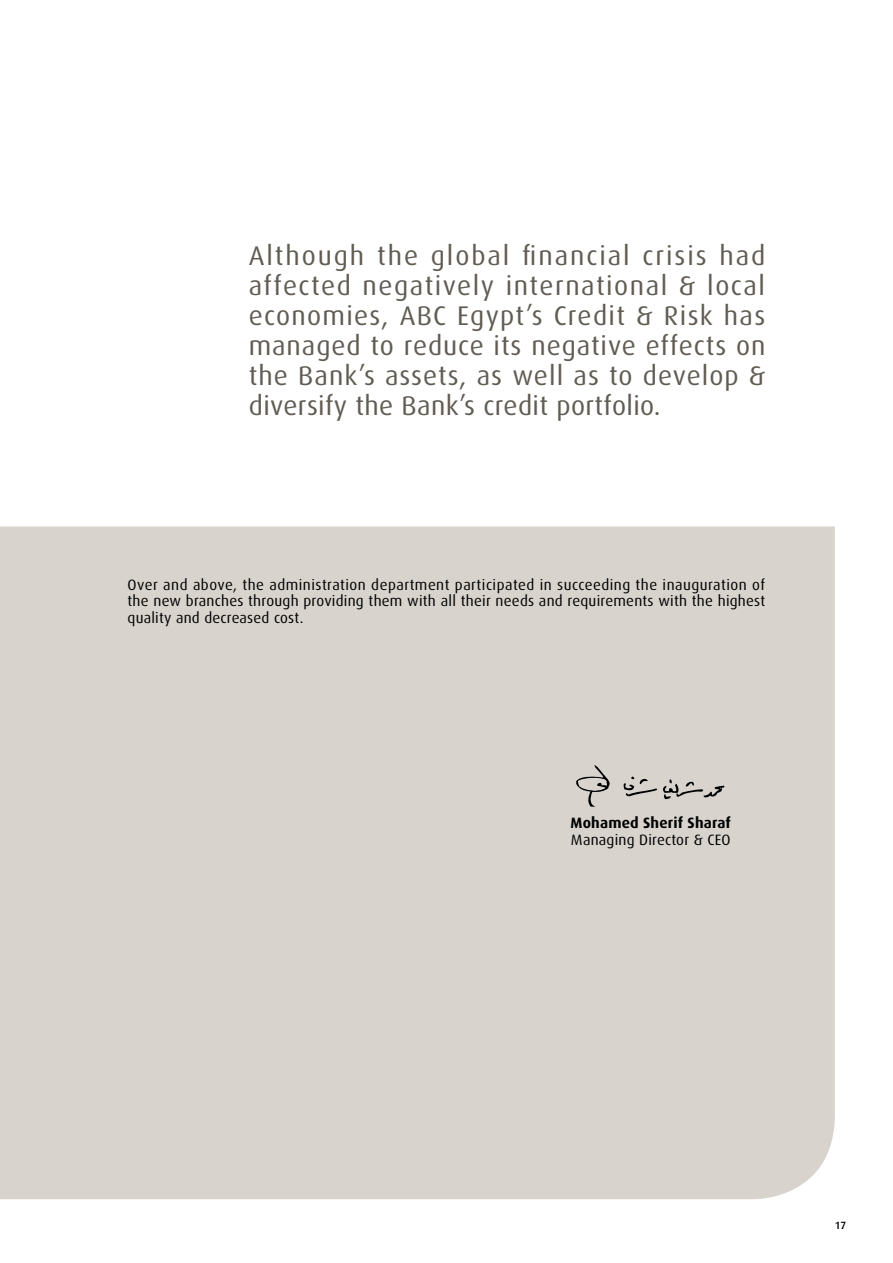
<style>
.page{position:relative;width:893px;height:1263px;background:#fff}
.page>*{position:absolute;margin:0;border:0;box-sizing:border-box;transform-origin:0 0}
.t1{font:27px/30px "Dax";letter-spacing:.015em;color:#615c53;text-align:justify}
.t2{font:15px/16.5px "Dax";letter-spacing:.015em;color:#000;text-align:justify}
.t3{font:700 15px "Dax";letter-spacing:.015em;color:#000}
.t4{font:500 10.5px "Dax";color:#000}
</style>
<div class="page">
<div style="left:0;top:526px;width:835px;height:673px;background:#d8d3cd"></div>
<svg style="left:576px;top:761px;width:149px;height:56px;background:#c9c5bf"></svg>
<p class="t1" style="left:249px;top:241px;width:518px">Although the global financial crisis had affected negatively international &amp; local economies, ABC Egypt’s Credit &amp; Risk has managed to reduce its negative effects on the Bank’s assets, as well as to develop &amp; diversify the Bank’s credit portfolio.</p>
<p class="t2" style="left:128px;top:577px;width:639px">Over and above, the administration department participated in succeeding the inauguration of the new branches through providing them with all their needs and requirements with the highest quality and decreased cost.</p>
<p class="t3" style="left:570px;top:814px;width:162px">Mohamed Sherif Sharaf</p>
<p class="t2" style="left:571px;top:831px;width:161px">Managing Director &amp; CEO</p>
<p class="t4" style="left:835px;top:1219px;width:13px">17</p>
</div>
